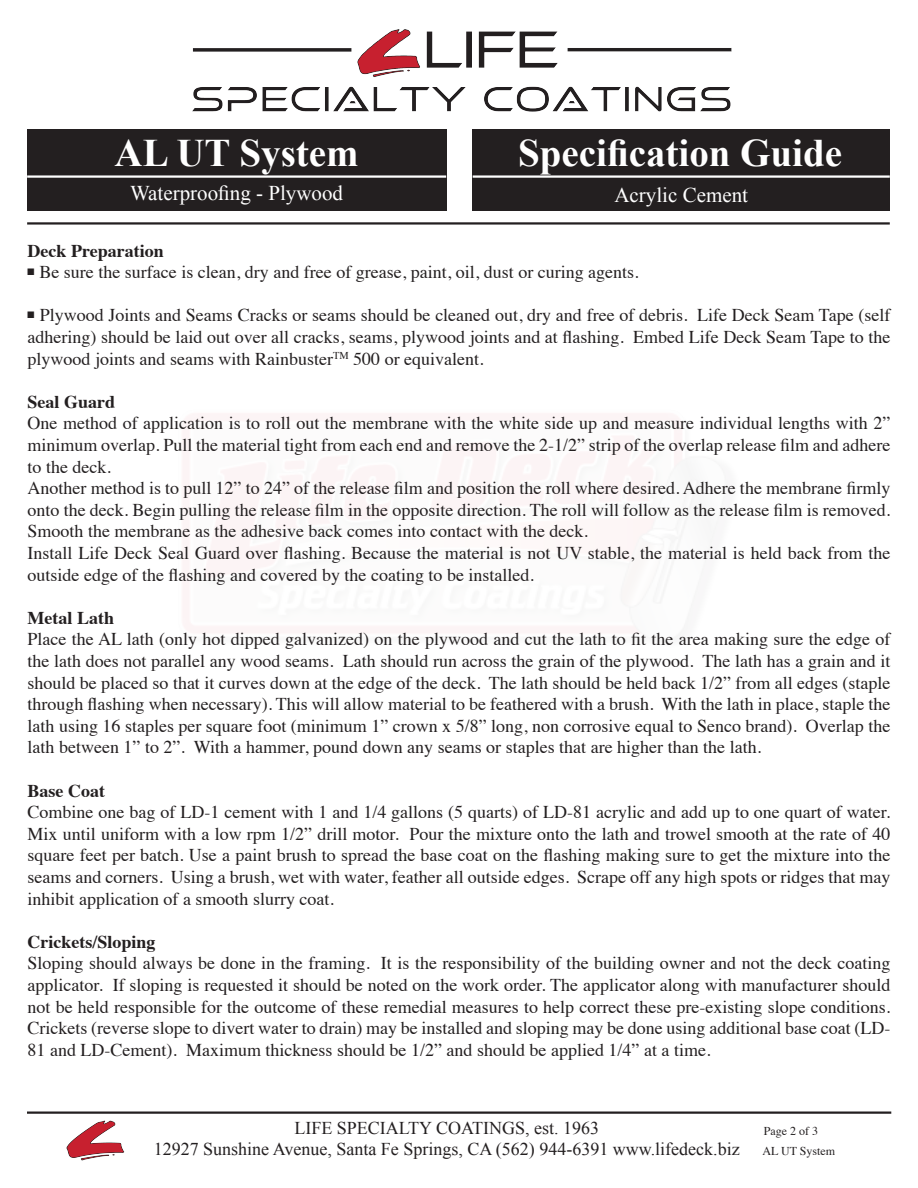
<style>
.page{position:relative;width:918px;height:1188px;background:#fff}
.page>*{position:absolute;margin:0;border:0;box-sizing:border-box;transform-origin:0 0}
.t1{font:700 39px "Times New Roman";color:#fff}
.t2{font:21px "Times New Roman";color:#fff}
.t3{font:18px/21.6px "Times";color:#231f20;text-align:justify}
.t4{font:18px/21.6px "Times New Roman";color:#231f20;text-align:center}
.t5{font:700 18px "Times";color:#231f20}
.t6{font:12px "Times";color:#231f20}
</style>
<div class="page">
<div style="left:473px;top:129px;width:417px;height:81px;background:#231f20"></div>
<div style="left:27px;top:129px;width:419px;height:43px;background:#231f20"></div>
<div style="left:27px;top:172px;width:419px;height:38px;background:#231f20"></div>
<hr style="left:473px;top:175px;width:417px;height:3px;background:#fff">
<hr style="left:27px;top:222px;width:863px;height:3px;background:#231f20">
<img style="left:192px;top:29px;width:540px;height:83px">
<hr style="left:27px;top:175px;width:419px;height:3px;background:#fff">
<hr style="left:27px;top:1112px;width:864px;height:2px;background:#231f20">
<img style="left:66px;top:1121px;width:58px;height:40px">
<h1 class="t1" style="left:115px;top:126px;width:246px">AL UT System</h1>
<h1 class="t1" style="left:518px;top:126px;width:325px">Specification Guide</h1>
<p class="t2" style="left:130px;top:179px;width:214px">Waterproofing - Plywood</p>
<p class="t2" style="left:614px;top:180px;width:135px">Acrylic Cement</p>
<p class="t5" style="left:28px;top:233px;width:138px">Deck Preparation</p>
<p class="t3" style="left:28px;top:260px;width:613px"><sup>n</sup> Be sure the surface is clean, dry and free of grease, paint, oil, dust or curing agents.</p>
<p class="t3" style="left:28px;top:303px;width:864px"><sup>n</sup> Plywood Joints and Seams Cracks or seams should be cleaned out, dry and free of debris. Life Deck Seam Tape (self adhering) should be laid out over all cracks, seams, plywood joints and at flashing. Embed Life Deck Seam Tape to the plywood joints and seams with Rainbuster<sup>TM</sup> 500 or equivalent.</p>
<p class="t5" style="left:28px;top:384px;width:89px">Seal Guard</p>
<p class="t3" style="left:28px;top:411px;width:864px">One method of application is to roll out the membrane with the white side up and measure individual lengths with 2” minimum overlap. Pull the material tight from each end and remove the 2-1/2” strip of the overlap release film and adhere to the deck.</p>
<p class="t3" style="left:28px;top:476px;width:864px">Another method is to pull 12” to 24” of the release film and position the roll where desired. Adhere the membrane firmly onto the deck. Begin pulling the release film in the opposite direction. The roll will follow as the release film is removed.<br>Smooth the membrane as the adhesive back comes into contact with the deck.</p>
<p class="t3" style="left:28px;top:541px;width:864px">Install Life Deck Seal Guard over flashing. Because the material is not UV stable, the material is held back from the outside edge of the flashing and covered by the coating to be installed.</p>
<p class="t5" style="left:28px;top:600px;width:88px">Metal Lath</p>
<p class="t3" style="left:28px;top:627px;width:864px">Place the AL lath (only hot dipped galvanized) on the plywood and cut the lath to fit the area making sure the edge of the lath does not parallel any wood seams. Lath should run across the grain of the plywood. The lath has a grain and it should be placed so that it curves down at the edge of the deck. The lath should be held back 1/2” from all edges (staple through flashing when necessary). This will allow material to be feathered with a brush. With the lath in place, staple the lath using 16 staples per square foot (minimum 1” crown x 5/8” long, non corrosive equal to Senco brand). Overlap the lath between 1” to 2”. With a hammer, pound down any seams or staples that are higher than the lath.</p>
<p class="t5" style="left:28px;top:773px;width:79px">Base Coat</p>
<p class="t3" style="left:28px;top:800px;width:864px">Combine one bag of LD-1 cement with 1 and 1/4 gallons (5 quarts) of LD-81 acrylic and add up to one quart of water.<br>Mix until uniform with a low rpm 1/2” drill motor. Pour the mixture onto the lath and trowel smooth at the rate of 40 square feet per batch. Use a paint brush to spread the base coat on the flashing making sure to get the mixture into the seams and corners. Using a brush, wet with water, feather all outside edges. Scrape off any high spots or ridges that may inhibit application of a smooth slurry coat.</p>
<p class="t5" style="left:28px;top:924px;width:130px">Crickets/Sloping</p>
<p class="t3" style="left:28px;top:951px;width:864px">Sloping should always be done in the framing. It is the responsibility of the building owner and not the deck coating applicator. If sloping is requested it should be noted on the work order. The applicator along with manufacturer should not be held responsible for the outcome of these remedial measures to help correct these pre-existing slope conditions.<br>Crickets (reverse slope to divert water to drain) may be installed and sloping may be done using additional base coat (LD-81 and LD-Cement). Maximum thickness should be 1/2” and should be applied 1/4” at a time.</p>
<p class="t4" style="left:154px;top:1116px;width:587px">LIFE SPECIALTY COATINGS, est. 1963<br>12927 Sunshine Avenue, Santa Fe Springs, CA (562) 944-6391 www.lifedeck.biz</p>
<p class="t6" style="left:764px;top:1119px;width:56px">Page 2 of 3</p>
<p class="t6" style="left:763px;top:1140px;width:74px">AL UT System</p>
</div>
